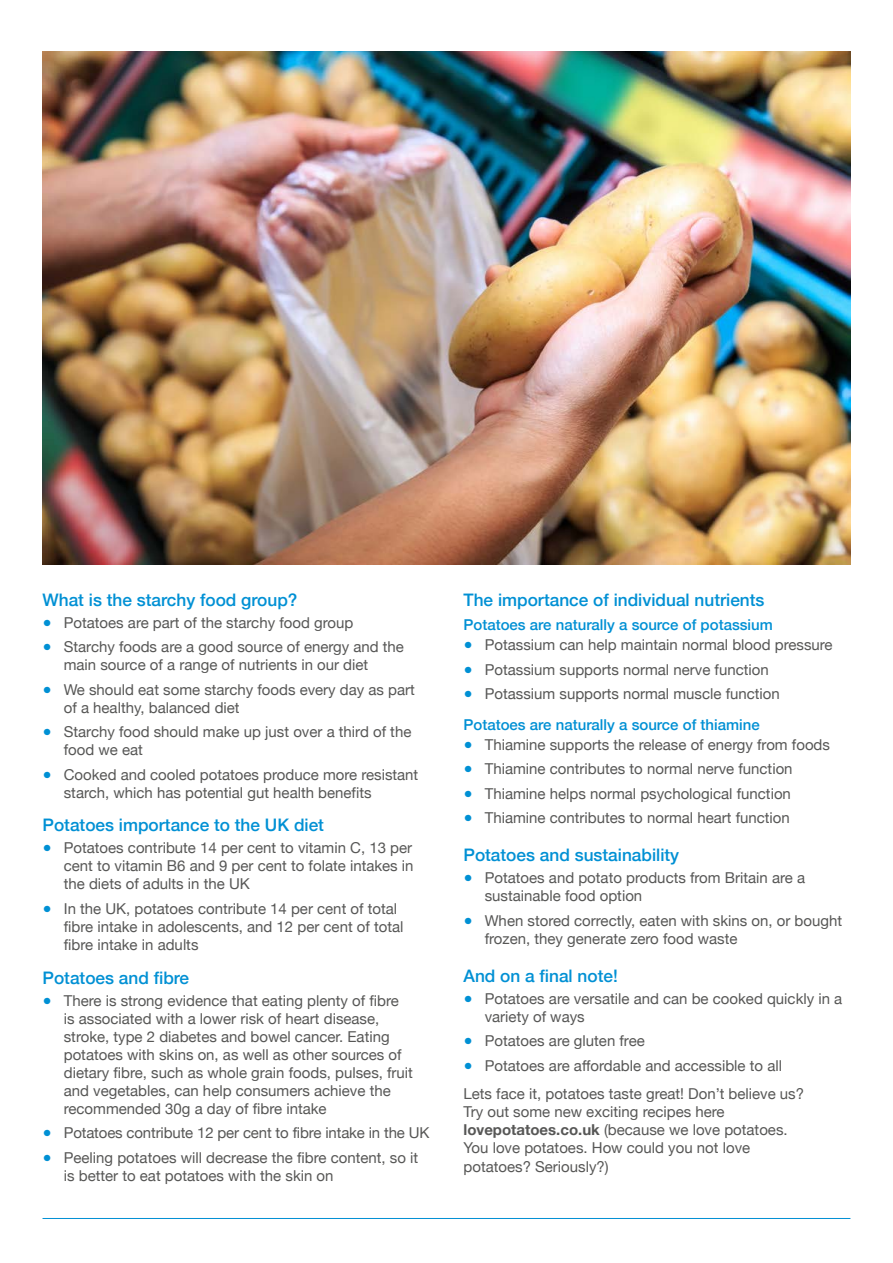
<style>
.page{position:relative;width:893px;height:1263px;background:#fff}
.page>*{position:absolute;margin:0;border:0;box-sizing:border-box;transform-origin:0 0}
.BLUE_SUB_HEADING_1{font:500 17.25px "Helvetica Neue";color:#0090d4}
.MAIN_BODY{font:15px/18px "Helvetica Neue";color:#575756}
.BLUE_SUB_HEADING_2{font:500 15px "Helvetica Neue";color:#0090d4}
.s1{color:#0090d4}
.s2{font-weight:700}
</style>
<div class="page">
<hr style="left:43px;top:1218px;width:807px;height:1px;background:#0090d4">
<img style="left:43px;top:51px;width:807px;height:513px">
<p class="BLUE_SUB_HEADING_1" style="left:43px;top:586px;width:257px">What is the starchy food group?</p>
<p class="MAIN_BODY" style="left:43px;top:614px;width:312px"><span class="s1">●</span> Potatoes are part of the starchy food group</p>
<p class="MAIN_BODY" style="left:64px;top:639px;width:342px;text-indent:-21px"><span class="s1">●</span> Starchy foods are a good source of energy and the main source of a range of nutrients in our diet</p>
<p class="MAIN_BODY" style="left:64px;top:681px;width:353px;text-indent:-21px"><span class="s1">●</span> We should eat some starchy foods every day as part of a healthy, balanced diet</p>
<p class="MAIN_BODY" style="left:64px;top:724px;width:349px;text-indent:-21px"><span class="s1">●</span> Starchy food should make up just over a third of the food we eat</p>
<p class="MAIN_BODY" style="left:64px;top:766px;width:356px;text-indent:-21px"><span class="s1">●</span> Cooked and cooled potatoes produce more resistant starch, which has potential gut health benefits</p>
<p class="BLUE_SUB_HEADING_1" style="left:43px;top:811px;width:283px">Potatoes importance to the UK diet</p>
<p class="MAIN_BODY" style="left:64px;top:840px;width:351px;text-align:justify;text-indent:-21px"><span class="s1">●</span> Potatoes contribute 14 per cent to vitamin C, 13 per cent to vitamin B6 and 9 per cent to folate intakes in the diets of adults in the UK</p>
<p class="MAIN_BODY" style="left:64px;top:900px;width:341px;text-indent:-21px"><span class="s1">●</span> In the UK, potatoes contribute 14 per cent of total fibre intake in adolescents, and 12 per cent of total fibre intake in adults</p>
<p class="BLUE_SUB_HEADING_1" style="left:43px;top:963px;width:148px">Potatoes and fibre</p>
<p class="MAIN_BODY" style="left:64px;top:992px;width:351px;text-indent:-21px"><span class="s1">●</span> There is strong evidence that eating plenty of fibre is associated with a lower risk of heart disease, stroke, type 2 diabetes and bowel cancer. Eating potatoes with skins on, as well as other sources of dietary fibre, such as whole grain foods, pulses, fruit and vegetables, can help consumers achieve the recommended 30g a day of fibre intake</p>
<p class="MAIN_BODY" style="left:43px;top:1125px;width:388px"><span class="s1">●</span> Potatoes contribute 12 per cent to fibre intake in the UK</p>
<p class="MAIN_BODY" style="left:64px;top:1149px;width:356px;text-indent:-21px"><span class="s1">●</span> Peeling potatoes will decrease the fibre content, so it is better to eat potatoes with the skin on</p>
<p class="BLUE_SUB_HEADING_1" style="left:463px;top:586px;width:303px">The importance of individual nutrients</p>
<p class="BLUE_SUB_HEADING_2" style="left:463px;top:613px;width:311px">Potatoes are naturally a source of potassium</p>
<p class="MAIN_BODY" style="left:463px;top:637px;width:371px"><span class="s1">●</span> Potassium can help maintain normal blood pressure</p>
<p class="MAIN_BODY" style="left:463px;top:661px;width:307px"><span class="s1">●</span> Potassium supports normal nerve function</p>
<p class="MAIN_BODY" style="left:463px;top:686px;width:318px"><span class="s1">●</span> Potassium supports normal muscle function</p>
<p class="BLUE_SUB_HEADING_2" style="left:463px;top:712px;width:298px">Potatoes are naturally a source of thiamine</p>
<p class="MAIN_BODY" style="left:463px;top:736px;width:368px"><span class="s1">●</span> Thiamine supports the release of energy from foods</p>
<p class="MAIN_BODY" style="left:463px;top:761px;width:331px"><span class="s1">●</span> Thiamine contributes to normal nerve function</p>
<p class="MAIN_BODY" style="left:463px;top:785px;width:329px"><span class="s1">●</span> Thiamine helps normal psychological function</p>
<p class="MAIN_BODY" style="left:463px;top:810px;width:328px"><span class="s1">●</span> Thiamine contributes to normal heart function</p>
<p class="BLUE_SUB_HEADING_1" style="left:463px;top:841px;width:217px">Potatoes and sustainability</p>
<p class="MAIN_BODY" style="left:485px;top:870px;width:322px;text-indent:-21px"><span class="s1">●</span> Potatoes and potato products from Britain are a sustainable food option</p>
<p class="MAIN_BODY" style="left:485px;top:912px;width:359px;text-indent:-21px"><span class="s1">●</span> When stored correctly, eaten with skins on, or bought frozen, they generate zero food waste</p>
<p class="BLUE_SUB_HEADING_1" style="left:463px;top:961px;width:156px">And on a final note!</p>
<p class="MAIN_BODY" style="left:485px;top:990px;width:359px;text-indent:-21px"><span class="s1">●</span> Potatoes are versatile and can be cooked quickly in a variety of ways</p>
<p class="MAIN_BODY" style="left:463px;top:1033px;width:183px"><span class="s1">●</span> Potatoes are gluten free</p>
<p class="MAIN_BODY" style="left:463px;top:1057px;width:320px"><span class="s1">●</span> Potatoes are affordable and accessible to all</p>
<p class="MAIN_BODY" style="left:463px;top:1085px;width:342px">Lets face it, potatoes taste great! Don’t believe us?<br>Try out some new exciting recipes here <span class="s2">lovepotatoes.co.uk</span> (because we love potatoes.<br>You love potatoes. How could you not love potatoes? Seriously?)</p>
</div>
